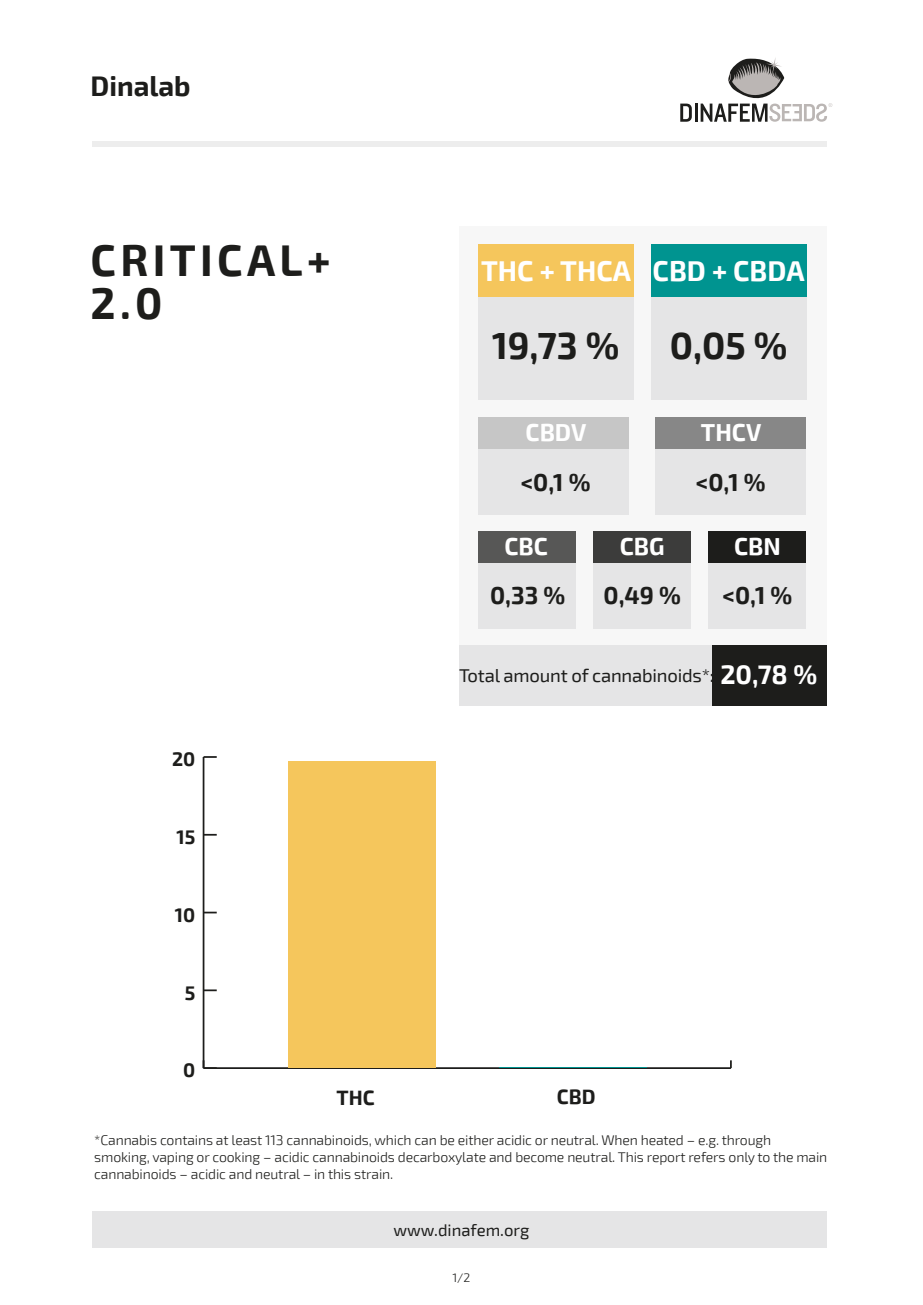
<style>
.page{position:relative;width:923px;height:1305px;background:#fff}
.page>*{position:absolute;margin:0;border:0;box-sizing:border-box;transform-origin:0 0}
.t1{font:700 43.4px/43.4px "Exo 2";letter-spacing:.1em;color:#1d1d1b}
.t2{font:700 36.93px "Exo 2";color:#1d1d1b}
.t3{font:700 28px "Exo 2";color:#fff}
.t4{font:700 27.65px "Exo 2";color:#1d1d1b}
.t5{font:700 26.25px "Exo 2";color:#fff}
.t6{font:700 23.97px "Exo 2";color:#1d1d1b}
.t7{font:700 23.97px "Exo 2";color:#fff}
.t8{font:700 20.3px "Exo 2";color:#1d1d1b}
.t9{font:700 19.25px "Exo 2";color:#1d1d1b}
.t10{font:18.55px "Exo 2";letter-spacing:-.01em;color:#1d1d1b}
.t11{font:16.62px "Exo 2";color:#1d1d1b}
.t12{font:300 14px/16.8px "Exo 2";letter-spacing:-.01em;color:#1d1d1b}
.t13{font:300 12.25px "Exo 2";color:#1d1d1b}
</style>
<div class="page">
<svg style="left:680px;top:104px;width:11px;height:18px"></svg>
<hr style="left:694px;top:104px;width:3px;height:18px;background:#1d1d1b">
<svg style="left:700px;top:58px;width:132px;height:64px"></svg>
<div style="left:92px;top:1211px;width:734px;height:36px;background:#e5e5e6"></div>
<div style="left:92px;top:141px;width:734px;height:6px;background:#ededed"></div>
<div style="left:459px;top:226px;width:367px;height:418px;background:#f7f7f7"></div>
<div style="left:478px;top:244px;width:155px;height:156px;background:#e5e5e6"></div>
<div style="left:478px;top:417px;width:150px;height:98px;background:#e5e5e6"></div>
<div style="left:655px;top:417px;width:150px;height:98px;background:#e5e5e6"></div>
<div style="left:478px;top:531px;width:97px;height:98px;background:#e5e5e6"></div>
<div style="left:650px;top:244px;width:155px;height:155px;background:#e5e5e6"></div>
<div style="left:478px;top:244px;width:155px;height:53px;background:#f5c65c"></div>
<div style="left:478px;top:417px;width:150px;height:32px;background:#c6c6c6"></div>
<div style="left:655px;top:417px;width:150px;height:32px;background:#878787"></div>
<div style="left:478px;top:531px;width:97px;height:31px;background:#575756"></div>
<div style="left:650px;top:244px;width:155px;height:53px;background:#009490"></div>
<div style="left:593px;top:531px;width:97px;height:98px;background:#e5e5e6"></div>
<div style="left:593px;top:531px;width:97px;height:31px;background:#3c3c3b"></div>
<div style="left:708px;top:531px;width:97px;height:98px;background:#e5e5e6"></div>
<div style="left:708px;top:531px;width:97px;height:31px;background:#1d1d1b"></div>
<div style="left:459px;top:645px;width:367px;height:60px;background:#e5e5e6"></div>
<div style="left:711px;top:645px;width:114px;height:60px;background:#1d1d1b"></div>
<hr style="left:203px;top:1066px;width:527px;height:2px;background:#1d1d1b">
<hr style="left:202px;top:756px;width:2px;height:311px;background:#1d1d1b">
<svg style="left:202px;top:1060px;width:15px;height:8px"></svg>
<svg style="left:204px;top:989px;width:13px;height:1px"></svg>
<svg style="left:204px;top:911px;width:13px;height:2px"></svg>
<svg style="left:204px;top:833px;width:13px;height:2px"></svg>
<svg style="left:203px;top:756px;width:14px;height:1px"></svg>
<hr style="left:498px;top:1067px;width:148px;height:1px;background:#009490">
<div style="left:288px;top:761px;width:147px;height:306px;background:#f5c65c"></div>
<h3 class="t4" style="left:91px;top:70px;width:102px">Dinalab</h3>
<h1 class="t1" style="left:91px;top:239px;width:241px">CRITICAL+<br>2.0</h1>
<h3 class="t3" style="left:481px;top:254px;width:151px">THC + THCA</h3>
<h2 class="t2" style="left:492px;top:323px;width:129px">19,73 %</h2>
<h3 class="t3" style="left:652px;top:254px;width:153px">CBD + CBDA</h3>
<h2 class="t2" style="left:669px;top:323px;width:119px">0,05 %</h2>
<h3 class="t7" style="left:525px;top:418px;width:62px">CBDV</h3>
<h3 class="t7" style="left:700px;top:418px;width:62px">THCV</h3>
<h3 class="t6" style="left:520px;top:467px;width:71px">&lt;0,1 %</h3>
<h3 class="t6" style="left:695px;top:467px;width:71px">&lt;0,1 %</h3>
<h3 class="t7" style="left:504px;top:532px;width:45px">CBC</h3>
<h3 class="t7" style="left:619px;top:532px;width:46px">CBG</h3>
<h3 class="t7" style="left:733px;top:532px;width:48px">CBN</h3>
<h3 class="t6" style="left:490px;top:581px;width:77px">0,33 %</h3>
<h3 class="t6" style="left:603px;top:581px;width:79px">0,49 %</h3>
<h3 class="t6" style="left:722px;top:581px;width:71px">&lt;0,1 %</h3>
<h3 class="t10" style="left:459px;top:664px;width:256px">Total amount of cannabinoids*:</h3>
<h3 class="t5" style="left:720px;top:658px;width:98px">20,78 %</h3>
<h3 class="t9" style="left:172px;top:747px;width:25px">20</h3>
<h3 class="t9" style="left:176px;top:825px;width:20px">15</h3>
<h3 class="t9" style="left:175px;top:903px;width:22px">10</h3>
<h3 class="t9" style="left:185px;top:981px;width:12px">5</h3>
<h3 class="t9" style="left:183px;top:1058px;width:14px">0</h3>
<h3 class="t8" style="left:336px;top:1085px;width:40px">THC</h3>
<h3 class="t8" style="left:556px;top:1084px;width:40px">CBD</h3>
<p class="t12" style="left:94px;top:1131px;width:734px">*Cannabis contains at least 113 cannabinoids, which can be either acidic or neutral. When heated – e.g. through smoking, vaping or cooking – acidic cannabinoids decarboxylate and become neutral. This report refers only to the main cannabinoids – acidic and neutral – in this strain.</p>
<p class="t11" style="left:393px;top:1220px;width:137px">www.dinafem.org</p>
<p class="t13" style="left:452px;top:1269px;width:19px">1/2</p>
</div>
